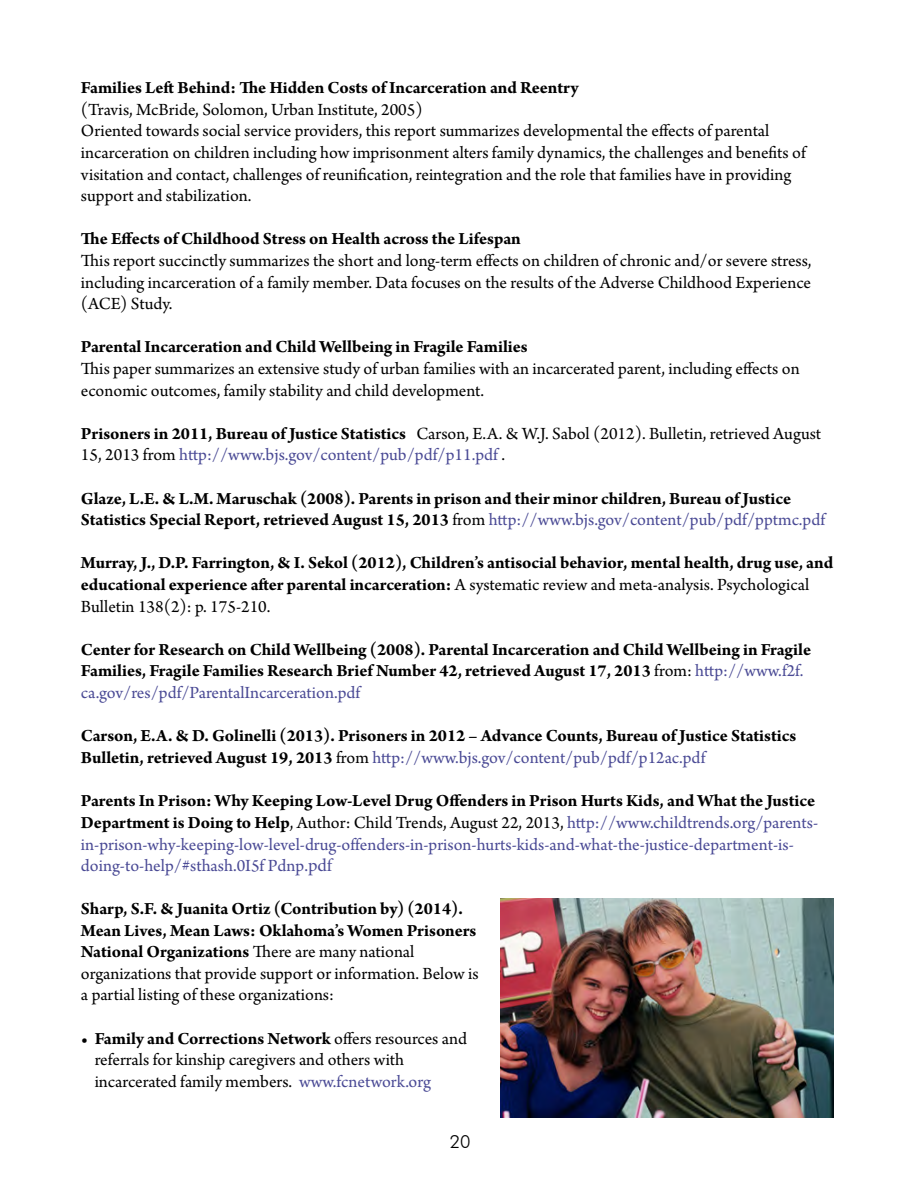
<style>
.page{position:relative;width:918px;height:1188px;background:#fff}
.page>*{position:absolute;margin:0;border:0;box-sizing:border-box;transform-origin:0 0}
.t1{font:18px/21.6px "Arno Pro";color:#000}
.t2{font:700 18px/21.6px "Arno Pro";letter-spacing:-.005em;color:#000}
.t3{font:18px/21.8px "Arno Pro";color:#4a4a95}
.t4{font:300 18px "Futura BT";color:#000}
.s1{color:#4a4a95}
.s2{font-weight:400}
.s3{font-weight:400;color:#4a4a95}
.s4{font-weight:700;color:#000}
.s5{color:#000}
.s6{font-family:"Minion Pro"}
.s7{font-weight:700}
</style>
<div class="page">
<img style="left:501px;top:898px;width:333px;height:220px">
<h5 class="t2" style="left:81px;top:78px;width:499px">Families Left Behind: The Hidden Costs of Incarceration and Reentry</h5>
<p class="t1" style="left:81px;top:100px;width:726px">(Travis, McBride, Solomon, Urban Institute, 2005)<br>Oriented towards social service providers, this report summarizes developmental the effects of parental incarceration on children including how imprisonment alters family dynamics, the challenges and benefits of visitation and contact, challenges of reunification, reintegration and the role that families have in providing support and stabilization.</p>
<h5 class="t2" style="left:81px;top:229px;width:441px">The Effects of Childhood Stress on Health across the Lifespan</h5>
<p class="t1" style="left:81px;top:251px;width:732px;text-align:justify">This report succinctly summarizes the short and long‐term effects on children of chronic and/or severe stress, including incarceration of a family member. Data focuses on the results of the Adverse Childhood Experience (ACE) Study.</p>
<h5 class="t2" style="left:81px;top:337px;width:448px">Parental Incarceration and Child Wellbeing in Fragile Families</h5>
<p class="t1" style="left:81px;top:359px;width:720px">This paper summarizes an extensive study of urban families with an incarcerated parent, including effects on economic outcomes, family stability and child development.</p>
<h5 class="t2" style="left:81px;top:424px;width:327px">Prisoners in 2011, Bureau of Justice Statistics</h5>
<p class="t1" style="left:81px;top:424px;width:742px;text-indent:335px">Carson, E.A. &amp; W.J. Sabol (2012). Bulletin, retrieved August<br>15, 2013 from <span class="s1">http://www.bjs.gov/content/pub/pdf/p11.pdf</span> .</p>
<h5 class="t2" style="left:81px;top:488px;width:746px">Glaze, L.E. &amp; L.M. Maruschak (2008). Parents in prison and their minor children, Bureau of Justice<br>Statistics Special Report, retrieved August 15, 2013 <span class="s2">from</span> <span class="s3">http://www.bjs.gov/content/pub/pdf/pptmc.pdf</span></h5>
<h5 class="t2" style="left:81px;top:553px;width:754px">Murray, J., D.P. Farrington, &amp; I. Sekol (2012), Children’s antisocial behavior, mental health, drug use, and educational experience after parental incarceration: <span class="s2">A systematic review and meta-analysis. Psychological</span></h5>
<p class="t1" style="left:81px;top:596px;width:191px">Bulletin 138(2): p. 175-210.</p>
<h5 class="t2" style="left:81px;top:640px;width:732px">Center for Research on Child Wellbeing (2008). Parental Incarceration and Child Wellbeing in Fragile<br>Families, Fragile Families Research Brief Number 42, retrieved August 17, 2013 <span class="s2">from:</span> <span class="s3">http://www.f2f.</span></h5>
<p class="t3" style="left:81px;top:683px;width:281px">ca.gov/res/pdf/ParentalIncarceration.pdf</p>
<h5 class="t2" style="left:81px;top:726px;width:717px">Carson, E.A. &amp; D. Golinelli (2013). Prisoners in 2012 – Advance Counts, Bureau of Justice Statistics<br>Bulletin, retrieved August 19, 2013 <span class="s2">from</span> <span class="s3">http://www.bjs.gov/content/pub/pdf/p12ac.pdf</span></h5>
<p class="t3" style="left:81px;top:791px;width:738px"><span class="s4">Parents In Prison: Why Keeping Low-Level Drug Offenders in Prison Hurts Kids, and What the Justice Department is Doing to Help</span><span class="s5">, Author: Child Trends, August 22, 2013,</span> http://www.childtrends.org/parents&shy;in-prison-why-keeping-low-level-drug-offenders-in-prison-hurts-kids-and-what-the-justice-department-is&shy;doing-to-help/#sthash.0I5f Pdnp.<span class="s6">pdf</span></p>
<h5 class="t2" style="left:81px;top:899px;width:397px">Sharp, S.F. &amp; Juanita Ortiz (Contribution by) (2014).<br>Mean Lives, Mean Laws: Oklahoma’s Women Prisoners<br>National Organizations <span class="s2">There are many national</span></h5>
<p class="t1" style="left:81px;top:964px;width:399px">organizations that provide support or information. Below is a partial listing of these organizations:</p>
<p class="t1" style="left:95px;top:1028px;width:374px;text-indent:-14px"><span class="s7">• Family and Corrections Network</span> offers resources and referrals for kinship caregivers and others with incarcerated family members. <span class="s1">www.fcnetwork.org</span></p>
<p class="t4" style="left:450px;top:1130px;width:22px">20</p>
</div>
